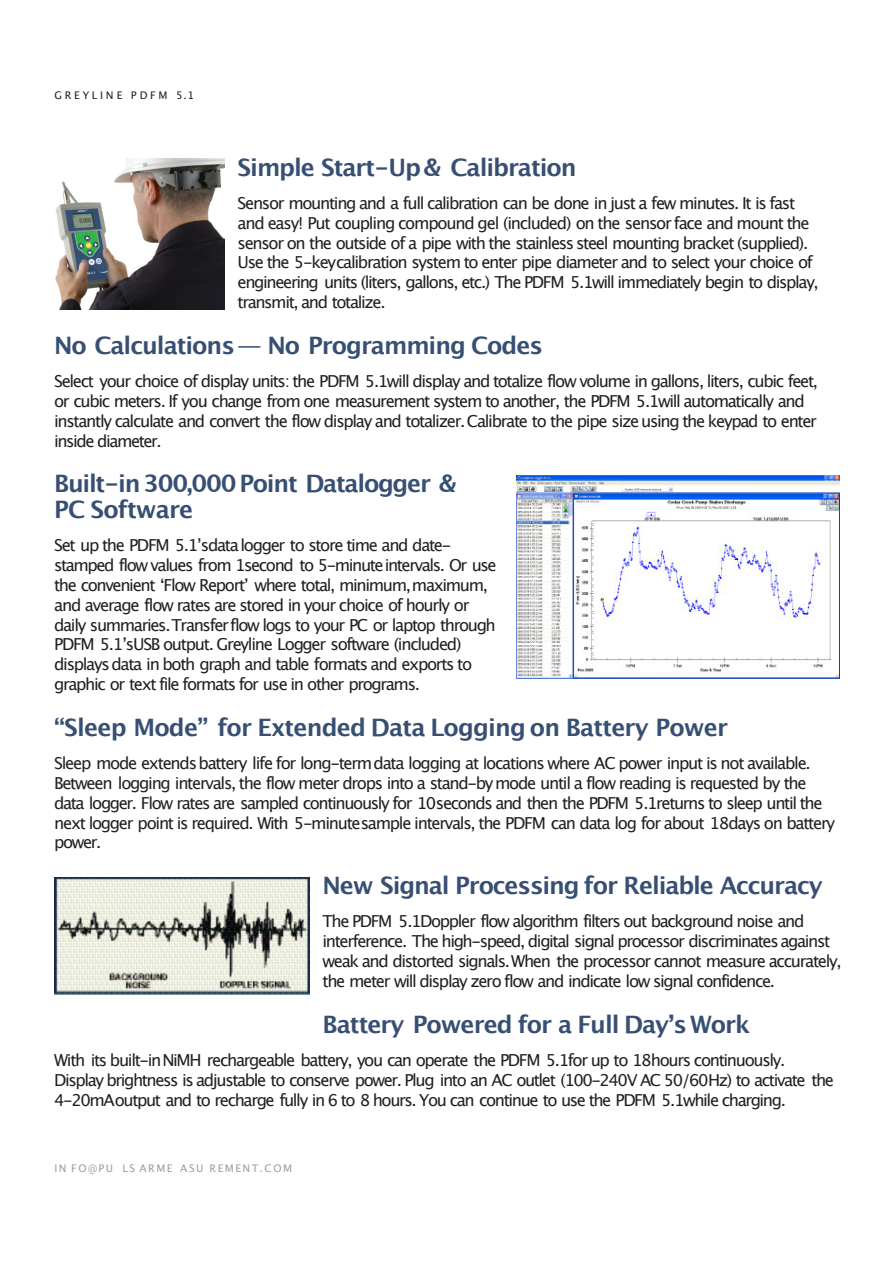
<style>
.page{position:relative;width:894px;height:1264px;background:#fff}
.page>*{position:absolute;margin:0;border:0;box-sizing:border-box;transform-origin:0 0}
.t1{font:700 24px/25.5px "Lucida Grande";letter-spacing:-.04em;color:#374f72}
.t2{font:16.5px/19.8px "Lucida Grande";letter-spacing:-.08em;color:#231f20}
.t3{font:10.5px "Lucida Grande";letter-spacing:.14em;color:#9d9d9f}
.t4{font:10.5px "Lucida Grande";letter-spacing:.27em;color:#231f20}
</style>
<div class="page">
<img style="left:55px;top:158px;width:169px;height:151px">
<img style="left:516px;top:476px;width:323px;height:202px">
<img style="left:54px;top:877px;width:255px;height:117px">
<p class="t4" style="left:54px;top:91px;width:141px">GREYLINE PDFM 5.1</p>
<h1 class="t1" style="left:237px;top:156px;width:340px">Simple Start-Up&amp; Calibration</h1>
<p class="t2" style="left:237px;top:194px;width:582px">Sensor mounting and a full calibration can be done in just a few minutes. It is fast and easy! Put coupling compound gel (included) on the sensor face and mount the sensor on the outside of a pipe with the stainless steel mounting bracket (supplied).<br>Use the 5-keycalibration system to enter pipe diameter and to select your choice of engineering units (liters, gallons, etc.) The PDFM 5.1will immediately begin to display, transmit, and totalize.</p>
<h1 class="t1" style="left:54px;top:334px;width:490px">No Calculations— No Programming Codes</h1>
<p class="t2" style="left:54px;top:372px;width:765px">Select your choice of display units: the PDFM 5.1will display and totalize flow volume in gallons, liters, cubic feet, or cubic meters. If you change from one measurement system to another, the PDFM 5.1will automatically and instantly calculate and convert the flow display and totalizer. Calibrate to the pipe size using the keypad to enter inside diameter.</p>
<h1 class="t1" style="left:54px;top:472px;width:404px">Built-in 300,000 Point Datalogger &amp;<br>PC Software</h1>
<p class="t2" style="left:54px;top:536px;width:444px">Set up the PDFM 5.1ʼsdata logger to store time and date&shy;stamped flow values from 1second to 5-minuteintervals. Or use the convenient ʻFlow Reportʼ where total, minimum,maximum, and average flow rates are stored in your choice of hourly or daily summaries.Transfer flow logs to your PC or laptop through PDFM 5.1ʼsUSB output. Greyline Logger software (included) displays data in both graph and table formats and exports to graphic or text file formats for use in other programs.</p>
<h1 class="t1" style="left:54px;top:715px;width:675px">“Sleep Mode” for Extended Data Logging on Battery Power</h1>
<p class="t2" style="left:54px;top:754px;width:782px">Sleep mode extends battery life for long-termdata logging at locations where AC power input is not available.<br>Between logging intervals, the flow meter drops into a stand-by mode until a flow reading is requested by the data logger. Flow rates are sampled continuously for 10seconds and then the PDFM 5.1returns to sleep until the next logger point is required. With 5-minutesample intervals, the PDFM can data log for about 18days on battery power.</p>
<h1 class="t1" style="left:322px;top:874px;width:501px">New Signal Processing for Reliable Accuracy</h1>
<p class="t2" style="left:322px;top:912px;width:520px">The PDFM 5.1Doppler flow algorithm filters out background noise and interference. The high-speed, digital signal processor discriminates against weak and distorted signals.When the processor cannot measure accurately, the meter will display zero flow and indicate low signal confidence.</p>
<h1 class="t1" style="left:322px;top:1012px;width:429px">Battery Powered for a Full Dayʼs Work</h1>
<p class="t2" style="left:54px;top:1051px;width:781px">With its built-inNiMH rechargeable battery, you can operate the PDFM 5.1for up to 18hours continuously.<br>Display brightness is adjustable to conserve power. Plug into an AC outlet (100-240V AC 50/60Hz) to activate the<br>4-20mAoutput and to recharge fully in 6 to 8 hours. You can continue to use the PDFM 5.1while charging.</p>
<p class="t3" style="left:54px;top:1163px;width:239px">IN FO@PU LS ARME ASU REMENT.COM</p>
</div>
